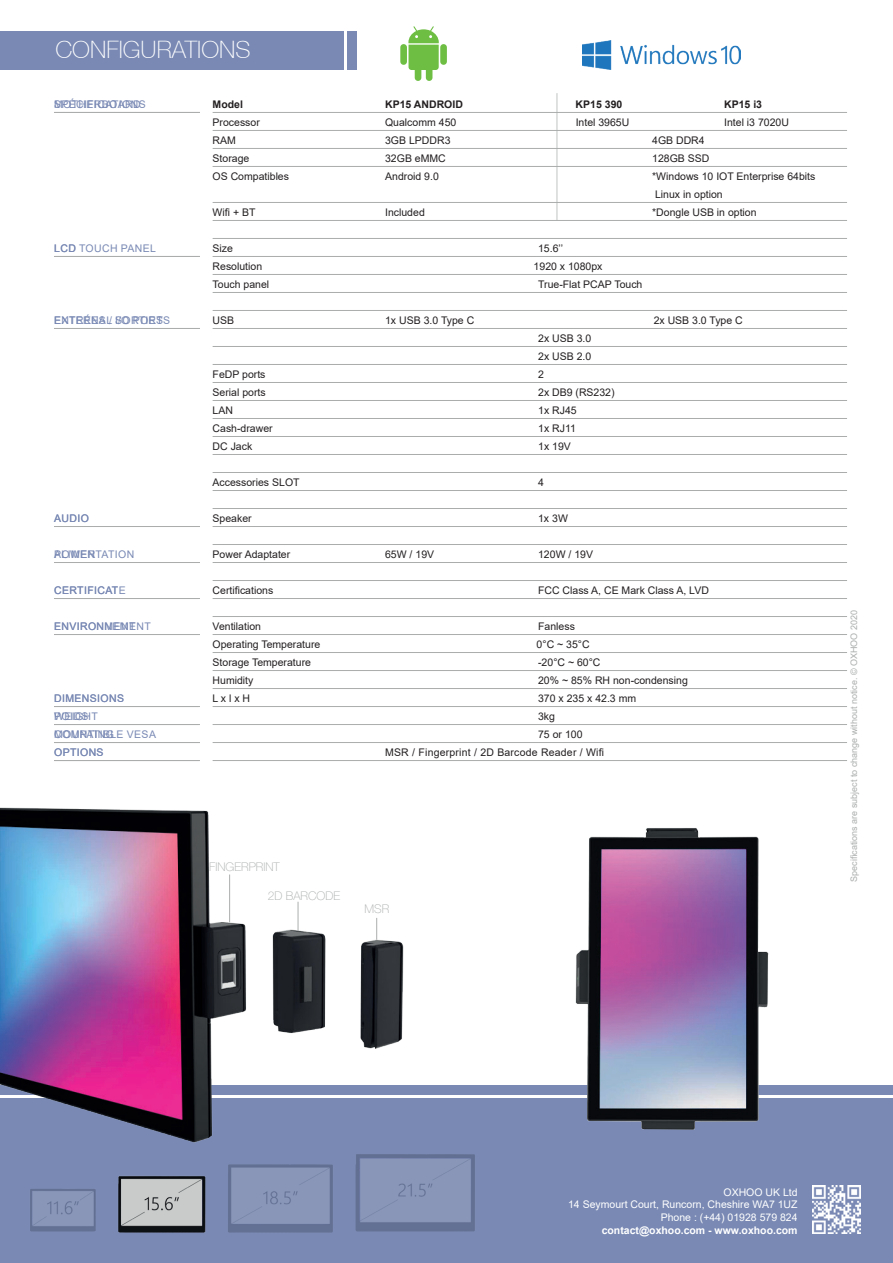
<style>
.page{position:relative;width:893px;height:1263px;background:#fff}
.page>*{position:absolute;margin:0;border:0;box-sizing:border-box;transform-origin:0 0}
.t1{font:100 24px "Helvetica 35";color:#fff}
.t2{font:100 12px "Helvetica Neue CE";color:#abadad}
.t3{font:10.5px/18px "Arial";color:#231f20}
.t4{font:10.5px/18px "Arial";letter-spacing:.035em;color:#7989b4}
.t5{font:10.5px/12.6px "Arial";color:#fff;text-align:right}
.t6{font:10.5px "Arial";letter-spacing:.02em;color:#231f20}
.t7{font:700 10.5px "Arial";color:#fff}
.t8{font:700 10.5px "Arial";color:#231f20}
.t9{font:9px "Arial";color:#abadad}
</style>
<div class="page">
<div style="left:0;top:1085px;width:893px;height:178px;background:#7989b4"></div>
<hr style="left:0;top:1095px;width:893px;height:2px;background:#fff">
<img style="left:118px;top:1230px;width:88px;height:3px">
<img style="left:813px;top:1186px;width:47px;height:47px">
<div style="left:0;top:31px;width:344px;height:39px;background:#7989b4"></div>
<div style="left:348px;top:31px;width:9px;height:39px;background:#7989b4"></div>
<img style="left:583px;top:41px;width:158px;height:29px">
<div style="left:400px;top:44px;width:7px;height:21px;background:#6ebe44;border-radius:3px"></div>
<svg style="left:408px;top:26px;width:31px;height:55px"></svg>
<div style="left:440px;top:44px;width:6px;height:21px;background:#6ebe44;border-radius:3px"></div>
<hr style="left:213px;top:112px;width:634px;height:1px;background:#abadad">
<hr style="left:213px;top:130px;width:634px;height:1px;background:#abadad">
<hr style="left:213px;top:148px;width:634px;height:1px;background:#abadad">
<hr style="left:213px;top:166px;width:634px;height:1px;background:#abadad">
<hr style="left:213px;top:202px;width:634px;height:1px;background:#abadad">
<hr style="left:213px;top:220px;width:634px;height:1px;background:#abadad">
<hr style="left:213px;top:238px;width:634px;height:1px;background:#abadad">
<hr style="left:213px;top:256px;width:634px;height:1px;background:#abadad">
<hr style="left:213px;top:274px;width:634px;height:1px;background:#abadad">
<hr style="left:213px;top:292px;width:634px;height:1px;background:#abadad">
<hr style="left:213px;top:310px;width:634px;height:1px;background:#abadad">
<hr style="left:213px;top:328px;width:634px;height:1px;background:#abadad">
<hr style="left:213px;top:346px;width:634px;height:1px;background:#abadad">
<hr style="left:213px;top:364px;width:634px;height:1px;background:#abadad">
<hr style="left:213px;top:382px;width:634px;height:1px;background:#abadad">
<hr style="left:213px;top:400px;width:634px;height:1px;background:#abadad">
<hr style="left:213px;top:418px;width:634px;height:1px;background:#abadad">
<hr style="left:213px;top:436px;width:634px;height:1px;background:#abadad">
<hr style="left:213px;top:454px;width:634px;height:1px;background:#abadad">
<hr style="left:213px;top:472px;width:634px;height:1px;background:#abadad">
<hr style="left:213px;top:490px;width:634px;height:1px;background:#abadad">
<hr style="left:213px;top:508px;width:634px;height:1px;background:#abadad">
<hr style="left:213px;top:526px;width:634px;height:1px;background:#abadad">
<hr style="left:213px;top:544px;width:634px;height:1px;background:#abadad">
<hr style="left:213px;top:562px;width:634px;height:1px;background:#abadad">
<hr style="left:213px;top:580px;width:634px;height:1px;background:#abadad">
<hr style="left:213px;top:598px;width:634px;height:1px;background:#abadad">
<hr style="left:213px;top:616px;width:634px;height:1px;background:#abadad">
<hr style="left:213px;top:634px;width:634px;height:1px;background:#abadad">
<hr style="left:213px;top:652px;width:634px;height:1px;background:#abadad">
<hr style="left:213px;top:670px;width:634px;height:1px;background:#abadad">
<hr style="left:213px;top:688px;width:634px;height:1px;background:#abadad">
<hr style="left:213px;top:706px;width:634px;height:1px;background:#abadad">
<hr style="left:213px;top:724px;width:634px;height:1px;background:#abadad">
<hr style="left:213px;top:742px;width:634px;height:1px;background:#abadad">
<hr style="left:213px;top:760px;width:634px;height:1px;background:#abadad">
<hr style="left:556px;top:93px;width:2px;height:127px;background:#aaadad">
<img style="left:0;top:807px;width:813px;height:423px">
<hr style="left:229px;top:874px;width:1px;height:48px;background:#abadad">
<div style="left:421px;top:941px;width:103px;height:136px;background:#fff"></div>
<hr style="left:54px;top:112px;width:146px;height:1px;background:#abadad">
<hr style="left:54px;top:256px;width:146px;height:1px;background:#abadad">
<hr style="left:54px;top:328px;width:146px;height:1px;background:#abadad">
<hr style="left:54px;top:526px;width:146px;height:1px;background:#abadad">
<hr style="left:54px;top:562px;width:146px;height:1px;background:#abadad">
<hr style="left:54px;top:598px;width:146px;height:1px;background:#abadad">
<hr style="left:54px;top:634px;width:146px;height:1px;background:#abadad">
<hr style="left:54px;top:706px;width:146px;height:1px;background:#abadad">
<hr style="left:54px;top:724px;width:146px;height:1px;background:#abadad">
<hr style="left:54px;top:742px;width:146px;height:1px;background:#abadad">
<hr style="left:54px;top:760px;width:146px;height:1px;background:#abadad">
<h1 class="t1" style="left:55px;top:35px;width:197px">CONFIGURATIONS</h1>
<p class="t4" style="left:54px;top:95px;width:93px">SPÉCIFICATIONS</p>
<p class="t4" style="left:54px;top:95px;width:88px">MOTHERBOARD</p>
<p class="t4" style="left:54px;top:239px;width:103px">LCD TOUCH PANEL</p>
<p class="t4" style="left:54px;top:311px;width:111px">ENTRÉES / SORTIES</p>
<p class="t4" style="left:62px;top:311px;width:110px">X ERNAL I/ PORTS</p>
<p class="t4" style="left:54px;top:509px;width:36px">AUDIO</p>
<p class="t4" style="left:54px;top:545px;width:82px">ALIMENTATION</p>
<p class="t4" style="left:54px;top:545px;width:43px">POW R</p>
<p class="t4" style="left:54px;top:581px;width:73px">CERTIFICATE</p>
<p class="t4" style="left:105px;top:617px;width:32px">M NT</p>
<p class="t4" style="left:54px;top:617px;width:98px">ENVIRONNEMENT</p>
<p class="t4" style="left:54px;top:689px;width:103px">DIMENSIONS<br>POIDS<br>COMPATIBLE VESA<br>OPTIONS</p>
<p class="t4" style="left:54px;top:707px;width:61px">WEIGHT<br>M UNTING</p>
<p class="t8" style="left:213px;top:97px;width:32px">Model</p>
<p class="t8" style="left:385px;top:97px;width:79px">KP15 ANDROID</p>
<p class="t8" style="left:576px;top:97px;width:48px">KP15 390</p>
<p class="t8" style="left:724px;top:97px;width:39px">KP15 i3</p>
<p class="t3" style="left:213px;top:113px;width:49px">Processor</p>
<p class="t3" style="left:385px;top:113px;width:73px">Qualcomm 450</p>
<p class="t3" style="left:576px;top:113px;width:55px">Intel 3965U</p>
<p class="t3" style="left:724px;top:113px;width:66px">Intel i3 7020U</p>
<p class="t3" style="left:213px;top:131px;width:25px">RAM</p>
<p class="t3" style="left:385px;top:131px;width:67px">3GB LPDDR3</p>
<p class="t3" style="left:652px;top:131px;width:54px">4GB DDR4</p>
<p class="t3" style="left:213px;top:149px;width:38px">Storage</p>
<p class="t3" style="left:385px;top:149px;width:62px">32GB eMMC</p>
<p class="t3" style="left:652px;top:149px;width:59px">128GB SSD</p>
<p class="t3" style="left:213px;top:167px;width:78px">OS Compatibles</p>
<p class="t3" style="left:385px;top:167px;width:55px">Android 9.0</p>
<p class="t3" style="left:652px;top:167px;width:165px">*Windows 10 IOT Enterprise 64bits<br>Linux in option</p>
<p class="t3" style="left:213px;top:203px;width:44px">Wifi + BT</p>
<p class="t3" style="left:385px;top:203px;width:41px">Included</p>
<p class="t3" style="left:652px;top:203px;width:106px">*Dongle USB in option</p>
<p class="t3" style="left:213px;top:239px;width:22px">Size</p>
<p class="t3" style="left:538px;top:239px;width:26px">15.6’’</p>
<p class="t3" style="left:213px;top:257px;width:51px">Resolution</p>
<p class="t3" style="left:534px;top:257px;width:70px">1920 x 1080px</p>
<p class="t3" style="left:213px;top:275px;width:58px">Touch panel</p>
<p class="t3" style="left:538px;top:275px;width:106px">True-Flat PCAP Touch</p>
<p class="t3" style="left:213px;top:311px;width:23px">USB</p>
<p class="t3" style="left:385px;top:311px;width:91px">1x USB 3.0 Type C</p>
<p class="t3" style="left:654px;top:311px;width:91px">2x USB 3.0 Type C</p>
<p class="t3" style="left:538px;top:329px;width:55px">2x USB 3.0<br>2x USB 2.0</p>
<p class="t3" style="left:213px;top:365px;width:54px">FeDP ports</p>
<p class="t3" style="left:538px;top:365px;width:7px">2</p>
<p class="t3" style="left:213px;top:383px;width:55px">Serial ports</p>
<p class="t3" style="left:538px;top:383px;width:78px">2x DB9 (RS232)</p>
<p class="t3" style="left:213px;top:401px;width:22px">LAN</p>
<p class="t3" style="left:538px;top:401px;width:40px">1x RJ45</p>
<p class="t3" style="left:213px;top:419px;width:62px">Cash-drawer</p>
<p class="t3" style="left:538px;top:419px;width:39px">1x RJ11</p>
<p class="t3" style="left:213px;top:437px;width:41px">DC Jack</p>
<p class="t3" style="left:538px;top:437px;width:34px">1x 19V</p>
<p class="t3" style="left:213px;top:473px;width:88px">Accessories SLOT</p>
<p class="t3" style="left:538px;top:473px;width:7px">4</p>
<p class="t3" style="left:213px;top:509px;width:41px">Speaker</p>
<p class="t3" style="left:538px;top:509px;width:31px">1x 3W</p>
<p class="t3" style="left:213px;top:545px;width:79px">Power Adaptater</p>
<p class="t3" style="left:385px;top:545px;width:51px">65W / 19V</p>
<p class="t3" style="left:538px;top:545px;width:56px">120W / 19V</p>
<p class="t3" style="left:213px;top:581px;width:62px">Certifications</p>
<p class="t3" style="left:538px;top:581px;width:172px">FCC Class A, CE Mark Class A, LVD</p>
<p class="t3" style="left:213px;top:617px;width:50px">Ventilation</p>
<p class="t3" style="left:538px;top:617px;width:38px">Fanless</p>
<p class="t3" style="left:213px;top:635px;width:109px">Operating Temperature</p>
<p class="t3" style="left:537px;top:635px;width:55px">0°C ~ 35°C</p>
<p class="t3" style="left:213px;top:653px;width:100px">Storage Temperature</p>
<p class="t3" style="left:538px;top:653px;width:64px">-20°C ~ 60°C</p>
<p class="t3" style="left:213px;top:671px;width:42px">Humidity</p>
<p class="t3" style="left:538px;top:671px;width:151px">20% ~ 85% RH non-condensing</p>
<p class="t3" style="left:213px;top:689px;width:39px">L x l x H</p>
<p class="t3" style="left:538px;top:689px;width:100px">370 x 235 x 42.3 mm</p>
<p class="t3" style="left:538px;top:707px;width:18px">3kg</p>
<p class="t3" style="left:538px;top:725px;width:46px">75 or 100</p>
<p class="t6" style="left:385px;top:745px;width:220px">MSR / Fingerprint / 2D Barcode Reader / Wifi</p>
<p class="t2" style="left:209px;top:859px;width:72px">FINGERPRINT</p>
<p class="t2" style="left:268px;top:888px;width:74px">2D BARCODE</p>
<p class="t2" style="left:364px;top:901px;width:26px">MSR</p>
<p class="t9" style="left:848px;top:882px;width:273px;rotate:-90deg">Specifications are subject to change without notice. © OXHOO 2020</p>
<p class="t5" style="left:568px;top:1186px;width:231px">OXHOO UK Ltd<br>14 Seymourt Court, Runcorn, Cheshire WA7 1UZ<br>Phone : (+44) 01928 579 824</p>
<p class="t7" style="left:602px;top:1222px;width:197px">contact@oxhoo.com - www.oxhoo.com</p>
</div>
